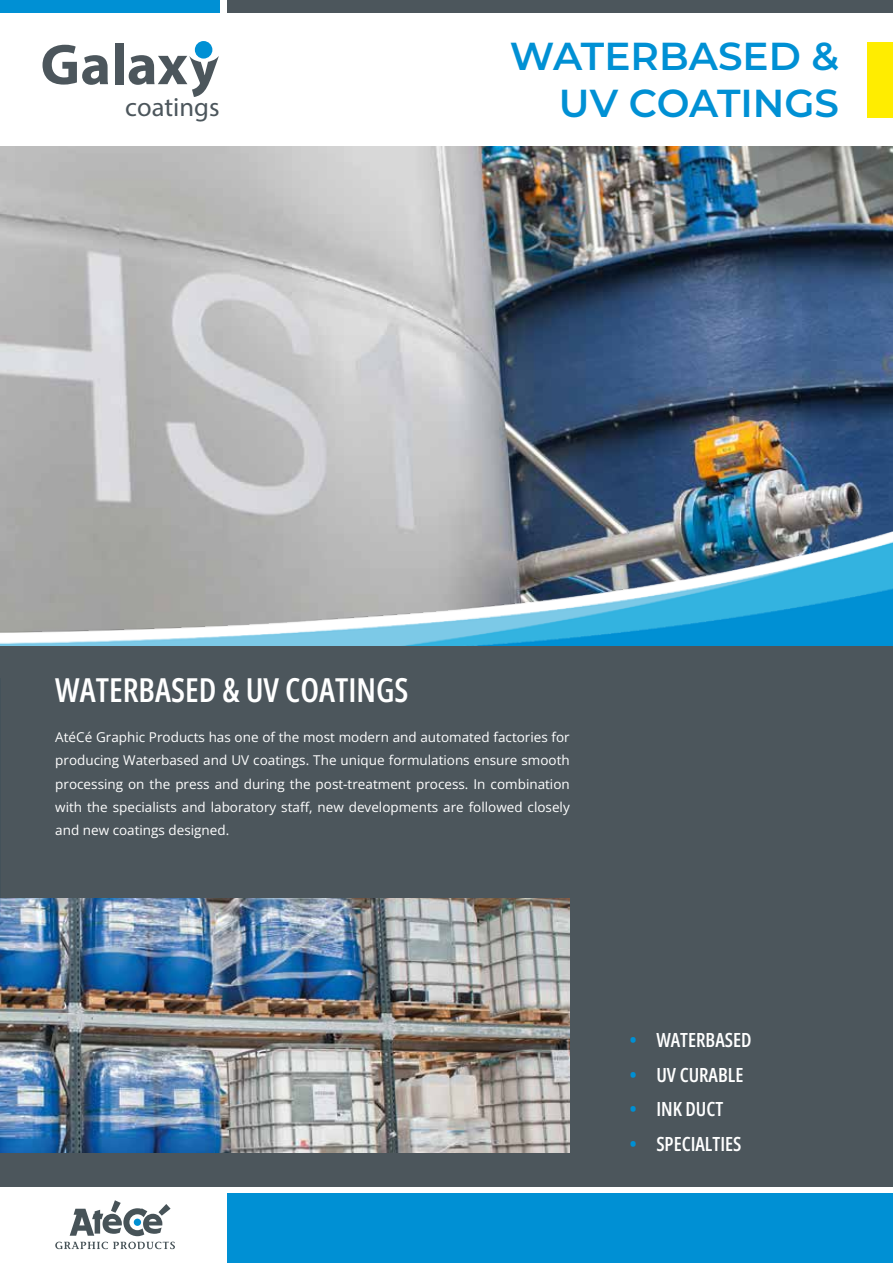
<style>
.page{position:relative;width:893px;height:1263px;background:#fff}
.page>*{position:absolute;margin:0;border:0;box-sizing:border-box;transform-origin:0 0}
.t1{font:600 39px "Montserrat";color:#0090d4}
.t2{font:600 33px "Open Sans Condensed";color:#fff}
.t3{font:26.55px "Myriad Pro";color:#4c565c}
.t4{font:600 19.5px "Open Sans Condensed";color:#fff}
.t5{font:13.5px/23.2px "Open Sans";color:#fff;text-align:justify}
.s1{color:#0090d4}
</style>
<div class="page">
<img style="left:0;top:147px;width:893px;height:286px">
<div style="left:0;top:645px;width:893px;height:541px;background:#4c565c"></div>
<div style="left:228px;top:1193px;width:665px;height:70px;background:#0090d4"></div>
<hr style="left:0;top:1193px;width:1px;height:70px;background:#0090d4">
<svg style="left:55px;top:1200px;width:120px;height:49px"></svg>
<div style="left:228px;top:0;width:665px;height:13px;background:#4c565c"></div>
<div style="left:0;top:0;width:219px;height:13px;background:#0090d4"></div>
<img style="left:0;top:433px;width:893px;height:212px">
<img style="left:0;top:899px;width:569px;height:254px">
<svg style="left:43px;top:45px;width:65px;height:40px"></svg>
<div style="left:115px;top:43px;width:8px;height:41px;background:#4c565c"></div>
<svg style="left:129px;top:55px;width:90px;height:42px"></svg>
<div style="left:195px;top:41px;width:17px;height:18px;background:#0090d4;border-radius:50%"></div>
<div style="left:867px;top:42px;width:26px;height:75px;background:#ffed00"></div>
<hr style="left:0;top:678px;width:1px;height:240px;background:#0090d4">
<h1 class="t1" style="left:510px;top:29px;width:331px">WATERBASED &amp;</h1>
<h3 class="t3" style="left:125px;top:90px;width:96px">coatings</h3>
<h1 class="t1" style="left:559px;top:75px;width:282px">UV COATINGS</h1>
<h2 class="t2" style="left:55px;top:666px;width:355px">WATERBASED &amp; UV COATINGS</h2>
<p class="t5" style="left:55px;top:725px;width:516px">AtéCé Graphic Products has one of the most modern and automated factories for producing Waterbased and UV coatings. The unique formulations ensure smooth processing on the press and during the post-treatment process. In combination with the specialists and laboratory staff, new developments are followed closely and new coatings designed.</p>
<h3 class="t4" style="left:629px;top:1026px;width:124px"><span class="s1">•</span> WATERBASED</h3>
<h3 class="t4" style="left:629px;top:1061px;width:116px"><span class="s1">•</span> UV CURABLE</h3>
<h3 class="t4" style="left:629px;top:1095px;width:96px"><span class="s1">•</span> INK DUCT</h3>
<h3 class="t4" style="left:629px;top:1130px;width:114px"><span class="s1">•</span> SPECIALTIES</h3>
</div>
